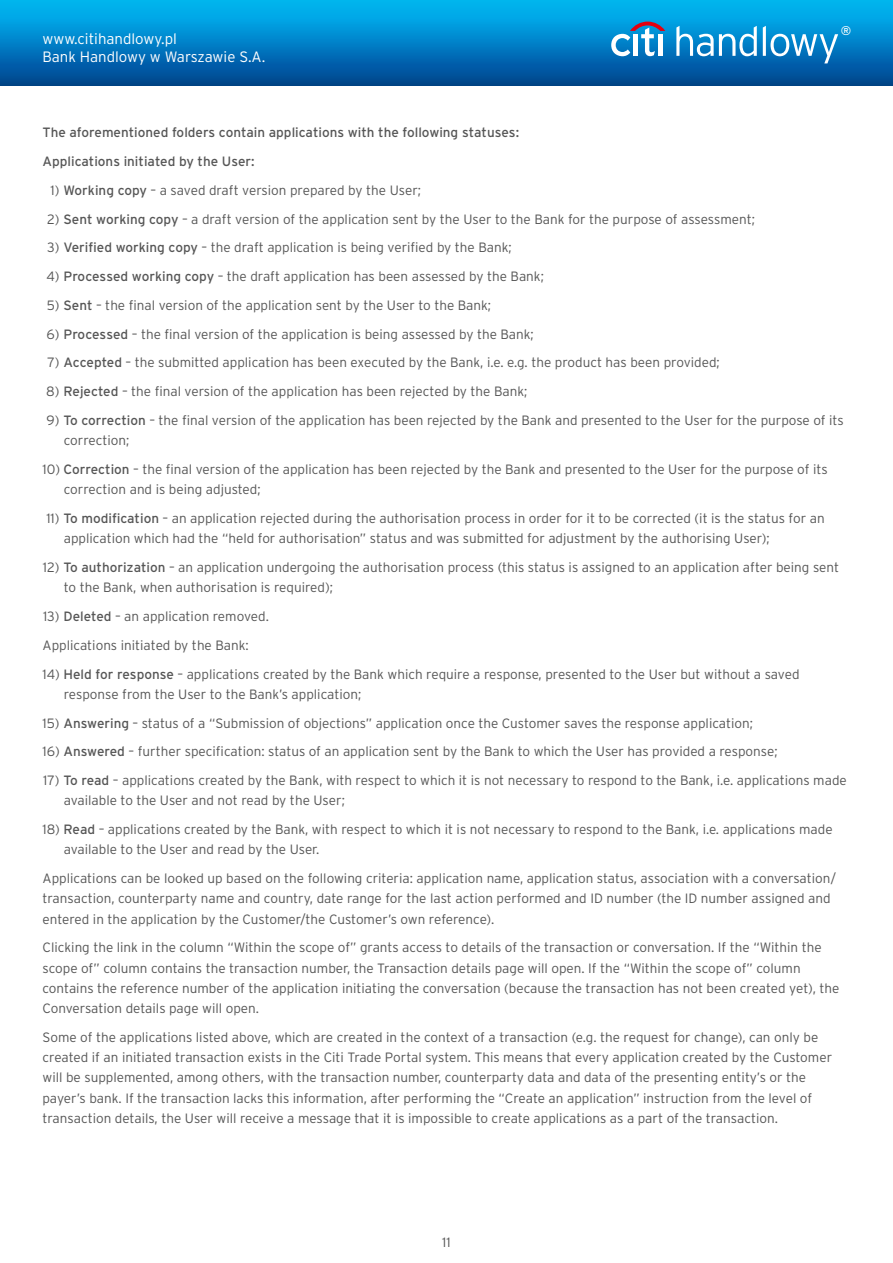
<style>
.page{position:relative;width:893px;height:1263px;background:#fff}
.page>*{position:absolute;margin:0;border:0;box-sizing:border-box;transform-origin:0 0}
.t1{font:300 15px/18px "Interstate Pl";color:#fff}
.t2{font:300 13.5px/20.2px "Interstate Pl";color:#565656}
.t3{font:13.5px/28.8px "Interstate Pl";color:#565656}
.t4{font:12.6px "Interstate Pl";color:#fff}
.s1{font-weight:400}
</style>
<div class="page">
<div style="left:0;top:0;width:893px;height:85px;background:linear-gradient(to bottom,#00befa,#004390)"></div>
<svg style="left:676px;top:26px;width:81px;height:30px"></svg>
<svg style="left:763px;top:26px;width:75px;height:37px"></svg>
<svg style="left:611px;top:22px;width:54px;height:34px"></svg>
<div style="left:658px;top:34px;width:5px;height:22px;background:#fff"></div>
<p class="t1" style="left:43px;top:29px;width:224px">www.citihandlowy.pl<br>Bank Handlowy w Warszawie S.A.</p>
<p class="t4" style="left:841px;top:24px;width:12px">®</p>
<p class="t3" style="left:43px;top:118px;width:478px">The aforementioned folders contain applications with the following statuses:<br>Applications initiated by the User:</p>
<p class="t2" style="left:51px;top:180px;width:372px">1) <span class="s1">Working copy</span> – a saved draft version prepared by the User;</p>
<p class="t2" style="left:47px;top:209px;width:709px">2) <span class="s1">Sent working copy</span> – a draft version of the application sent by the User to the Bank for the purpose of assessment;</p>
<p class="t2" style="left:47px;top:237px;width:466px">3) <span class="s1">Verified working copy</span> – the draft application is being verified by the Bank;</p>
<p class="t2" style="left:46px;top:266px;width:499px">4) <span class="s1">Processed working copy</span> – the draft application has been assessed by the Bank;</p>
<p class="t2" style="left:47px;top:295px;width:446px">5) <span class="s1">Sent</span> – the final version of the application sent by the User to the Bank;</p>
<p class="t2" style="left:47px;top:324px;width:489px">6) <span class="s1">Processed</span> – the final version of the application is being assessed by the Bank;</p>
<p class="t2" style="left:47px;top:352px;width:674px">7) <span class="s1">Accepted</span> – the submitted application has been executed by the Bank, i.e. e.g. the product has been provided;</p>
<p class="t2" style="left:46px;top:381px;width:483px">8) <span class="s1">Rejected</span> – the final version of the application has been rejected by the Bank;</p>
<p class="t2" style="left:64px;top:410px;width:781px;text-indent:-17px">9) <span class="s1">To correction</span> – the final version of the application has been rejected by the Bank and presented to the User for the purpose of its correction;</p>
<p class="t2" style="left:64px;top:459px;width:765px;text-indent:-21px">10) <span class="s1">Correction</span> – the final version of the application has been rejected by the Bank and presented to the User for the purpose of its correction and is being adjusted;</p>
<p class="t2" style="left:64px;top:508px;width:762px;text-indent:-17px">11) <span class="s1">To modification</span> – an application rejected during the authorisation process in order for it to be corrected (it is the status for an application which had the “held for authorisation” status and was submitted for adjustment by the authorising User);</p>
<p class="t2" style="left:64px;top:557px;width:777px;text-indent:-21px">12) <span class="s1">To authorization</span> – an application undergoing the authorisation process (this status is assigned to an application after being sent to the Bank, when authorisation is required);</p>
<p class="t2" style="left:43px;top:602px;width:228px;line-height:28.8px">13) <span class="s1">Deleted</span> – an application removed.<br>Applications initiated by the Bank:</p>
<p class="t2" style="left:64px;top:663px;width:737px;text-indent:-21px">14) <span class="s1">Held for response</span> – applications created by the Bank which require a response, presented to the User but without a saved response from the User to the Bank’s application;</p>
<p class="t2" style="left:43px;top:712px;width:712px">15) <span class="s1">Answering</span> – status of a “Submission of objections” application once the Customer saves the response application;</p>
<p class="t2" style="left:43px;top:741px;width:737px">16) <span class="s1">Answered</span> – further specification: status of an application sent by the Bank to which the User has provided a response;</p>
<p class="t2" style="left:64px;top:770px;width:784px;text-indent:-21px">17) <span class="s1">To read</span> – applications created by the Bank, with respect to which it is not necessary to respond to the Bank, i.e. applications made available to the User and not read by the User;</p>
<p class="t2" style="left:64px;top:819px;width:770px;text-indent:-21px">18) <span class="s1">Read</span> – applications created by the Bank, with respect to which it is not necessary to respond to the Bank, i.e. applications made available to the User and read by the User.</p>
<p class="t2" style="left:43px;top:868px;width:795px">Applications can be looked up based on the following criteria: application name, application status, association with a conversation/ transaction, counterparty name and country, date range for the last action performed and ID number (the ID number assigned and entered in the application by the Customer/the Customer’s own reference).</p>
<p class="t2" style="left:43px;top:937px;width:798px">Clicking the link in the column “Within the scope of” grants access to details of the transaction or conversation. If the “Within the scope of” column contains the transaction number, the Transaction details page will open. If the “Within the scope of” column contains the reference number of the application initiating the conversation (because the transaction has not been created yet), the Conversation details page will open.</p>
<p class="t2" style="left:43px;top:1027px;width:791px">Some of the applications listed above, which are created in the context of a transaction (e.g. the request for change), can only be created if an initiated transaction exists in the Citi Trade Portal system. This means that every application created by the Customer will be supplemented, among others, with the transaction number, counterparty data and data of the presenting entity’s or the payer’s bank. If the transaction lacks this information, after performing the “Create an application” instruction from the level of transaction details, the User will receive a message that it is impossible to create applications as a part of the transaction.</p>
<p class="t2" style="left:442px;top:1232px;width:10px">11</p>
</div>
